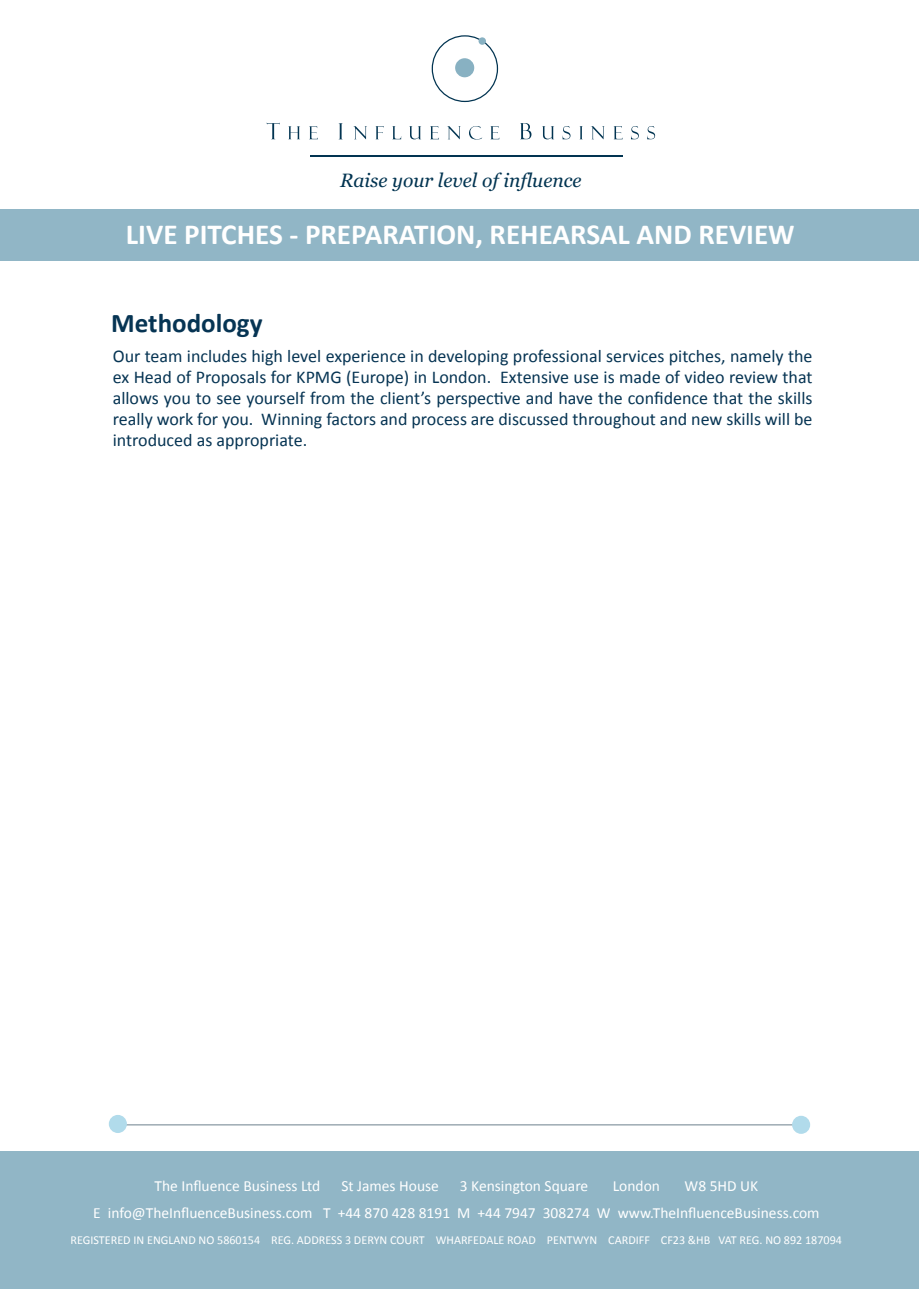
<style>
.page{position:relative;width:919px;height:1289px;background:#fff}
.page>*{position:absolute;margin:0;border:0;box-sizing:border-box;transform-origin:0 0}
.t1{font:700 29.1px "Calibri";color:#fff}
.t2{font:700 27px "Calibri";color:#063453}
.t3{font:italic 19.2px "Georgia";color:#023451}
.t4{font:18px/21px "Calibri";color:#063453;text-align:justify}
.t5{font:15.45px/26.8px "Calibri";color:#fff}
.t6{font:12.15px "Calibri";color:#fff}
</style>
<div class="page">
<div style="left:0;top:209px;width:918px;height:51px;background:#91b6c6"></div>
<div style="left:0;top:1151px;width:918px;height:137px;background:#91b6c6"></div>
<hr style="left:120px;top:1124px;width:679px;height:1px;background:#08293d">
<div style="left:792px;top:1115px;width:18px;height:18px;background:#b1dbeb;border-radius:50%"></div>
<div style="left:109px;top:1114px;width:18px;height:18px;background:#b1dbeb;border-radius:50%"></div>
<svg style="left:266px;top:123px;width:14px;height:16px"></svg>
<svg style="left:288px;top:126px;width:12px;height:13px"></svg>
<svg style="left:309px;top:126px;width:9px;height:13px"></svg>
<svg style="left:338px;top:123px;width:5px;height:16px"></svg>
<svg style="left:353px;top:126px;width:14px;height:13px"></svg>
<svg style="left:375px;top:126px;width:8px;height:13px"></svg>
<svg style="left:392px;top:126px;width:9px;height:13px"></svg>
<svg style="left:409px;top:126px;width:12px;height:13px"></svg>
<svg style="left:430px;top:126px;width:9px;height:13px"></svg>
<svg style="left:447px;top:126px;width:14px;height:13px"></svg>
<svg style="left:469px;top:126px;width:13px;height:13px"></svg>
<svg style="left:490px;top:126px;width:9px;height:13px"></svg>
<svg style="left:520px;top:123px;width:11px;height:16px"></svg>
<svg style="left:542px;top:126px;width:12px;height:13px"></svg>
<svg style="left:562px;top:126px;width:8px;height:13px"></svg>
<svg style="left:579px;top:126px;width:4px;height:13px"></svg>
<svg style="left:590px;top:126px;width:14px;height:13px"></svg>
<svg style="left:613px;top:126px;width:9px;height:13px"></svg>
<svg style="left:631px;top:126px;width:7px;height:13px"></svg>
<svg style="left:647px;top:126px;width:8px;height:13px"></svg>
<hr style="left:310px;top:155px;width:312px;height:1px;background:#023451">
<svg style="left:431px;top:35px;width:67px;height:67px"></svg>
<div style="left:478px;top:37px;width:8px;height:8px;background:#88b1c2;border-radius:50%"></div>
<p class="t3" style="left:340px;top:168px;width:243px">Raise your level of influence</p>
<h1 class="t1" style="left:126px;top:216px;width:670px">LIVE PITCHES - PREPARATION, REHEARSAL AND REVIEW</h1>
<h2 class="t2" style="left:111px;top:305px;width:153px">Methodology</h2>
<p class="t4" style="left:113px;top:345px;width:701px">Our team includes high level experience in developing professional services pitches, namely the ex Head of Proposals for KPMG (Europe) in London. Extensive use is made of video review that allows you to see yourself from the client’s perspective and have the confidence that the skills really work for you. Winning factors and process are discussed throughout and new skills will be introduced as appropriate.</p>
<p class="t5" style="left:154px;top:1172px;width:167px">The Influence Business Ltd</p>
<p class="t5" style="left:341px;top:1172px;width:99px">St James House</p>
<p class="t5" style="left:460px;top:1172px;width:130px">3 Kensington Square</p>
<p class="t5" style="left:612px;top:1172px;width:49px">London</p>
<p class="t5" style="left:93px;top:1172px;width:727px;text-indent:591px">W8 5HD UK<br>E info@TheInfluenceBusiness.com T +44 870 428 8191 M +44 7947 308274 W www.TheInfluenceBusiness.com</p>
<p class="t6" style="left:70px;top:1232px;width:773px">REGISTERED IN ENGLAND NO 5860154 REG. ADDRESS 3 DERYN COURT WHARFEDALE ROAD PENTWYN CARDIFF CF23 &amp;HB VAT REG. NO 892 187094</p>
</div>
